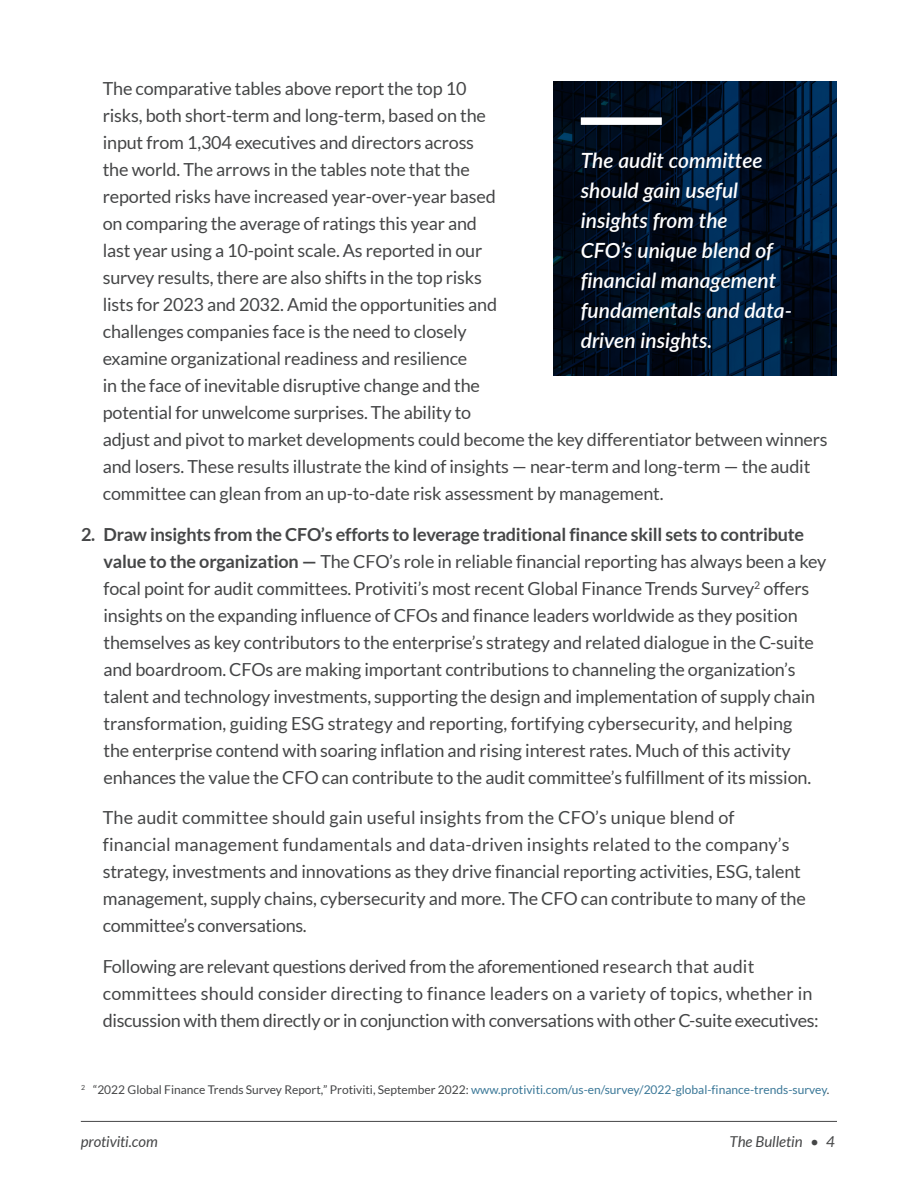
<style>
.page{position:relative;width:918px;height:1188px;background:#fff}
.page>*{position:absolute;margin:0;border:0;box-sizing:border-box;transform-origin:0 0}
.Body_Intro_-_12_16_L{font:italic 600 21px/30px "Lato";color:#fff}
.Body_Copy_-_12_18_La{font:18px/27px "Lato";letter-spacing:-.01em;color:#454647}
.t1{font:italic 15px "Lato";letter-spacing:-.005em;color:#454647}
.Footnote_-_8_10_Lato{font:12px "Lato";color:#3b7898}
.s1{font-weight:700}
.s2{color:#454647}
</style>
<div class="page">
<hr style="left:81px;top:1121px;width:756px;height:1px;background:#454647">
<svg style="left:554px;top:81px;width:283px;height:294px;background:#001228"></svg>
<div style="left:581px;top:117px;width:81px;height:8px;background:#fff"></div>
<p class="Body_Copy_-_12_18_La" style="left:103px;top:75px;width:726px">The comparative tables above report the top 10<br>risks, both short-term and long-term, based on the<br>input from 1,304 executives and directors across<br>the world. The arrows in the tables note that the<br>reported risks have increased year-over-year based<br>on comparing the average of ratings this year and<br>last year using a 10-point scale. As reported in our<br>survey results, there are also shifts in the top risks<br>lists for 2023 and 2032. Amid the opportunities and<br>challenges companies face is the need to closely<br>examine organizational readiness and resilience<br>in the face of inevitable disruptive change and the<br>potential for unwelcome surprises. The ability to<br>adjust and pivot to market developments could become the key differentiator between winners and losers. These results illustrate the kind of insights — near-term and long-term — the audit committee can glean from an up-to-date risk assessment by management.</p>
<p class="Body_Copy_-_12_18_La" style="left:104px;top:521px;width:724px;text-indent:-22px"><span class="s1">2. Draw insights from the CFO’s efforts to leverage traditional finance skill sets to contribute value to the organization —</span> The CFO’s role in reliable financial reporting has always been a key focal point for audit committees. Protiviti’s most recent Global Finance Trends Survey<sup>2</sup> offers insights on the expanding influence of CFOs and finance leaders worldwide as they position themselves as key contributors to the enterprise’s strategy and related dialogue in the C-suite and boardroom. CFOs are making important contributions to channeling the organization’s talent and technology investments, supporting the design and implementation of supply chain transformation, guiding ESG strategy and reporting, fortifying cybersecurity, and helping<br>the enterprise contend with soaring inflation and rising interest rates. Much of this activity enhances the value the CFO can contribute to the audit committee’s fulfillment of its mission.</p>
<p class="Body_Copy_-_12_18_La" style="left:103px;top:804px;width:705px">The audit committee should gain useful insights from the CFO’s unique blend of financial management fundamentals and data-driven insights related to the company’s strategy, investments and innovations as they drive financial reporting activities, ESG, talent management, supply chains, cybersecurity and more. The CFO can contribute to many of the committee’s conversations.</p>
<p class="Body_Copy_-_12_18_La" style="left:103px;top:953px;width:717px">Following are relevant questions derived from the aforementioned research that audit committees should consider directing to finance leaders on a variety of topics, whether in discussion with them directly or in conjunction with conversations with other C-suite executives:</p>
<p class="Body_Intro_-_12_16_L" style="left:581px;top:145px;width:213px">The audit committee should gain useful insights from the<br>CFO’s unique blend of financial management fundamentals and data&shy;driven insights.</p>
<p class="Footnote_-_8_10_Lato" style="left:81px;top:1082px;width:750px"><sup>2</sup> <span class="s2">“2022 Global Finance Trends Survey Report,” Protiviti, September 2022:</span> www.protiviti.com/us-en/survey/2022-global-finance-trends-survey<span class="s2">.</span></p>
<p class="t1" style="left:81px;top:1133px;width:78px">protiviti.com</p>
<p class="t1" style="left:730px;top:1133px;width:107px">The Bulletin • 4</p>
</div>
